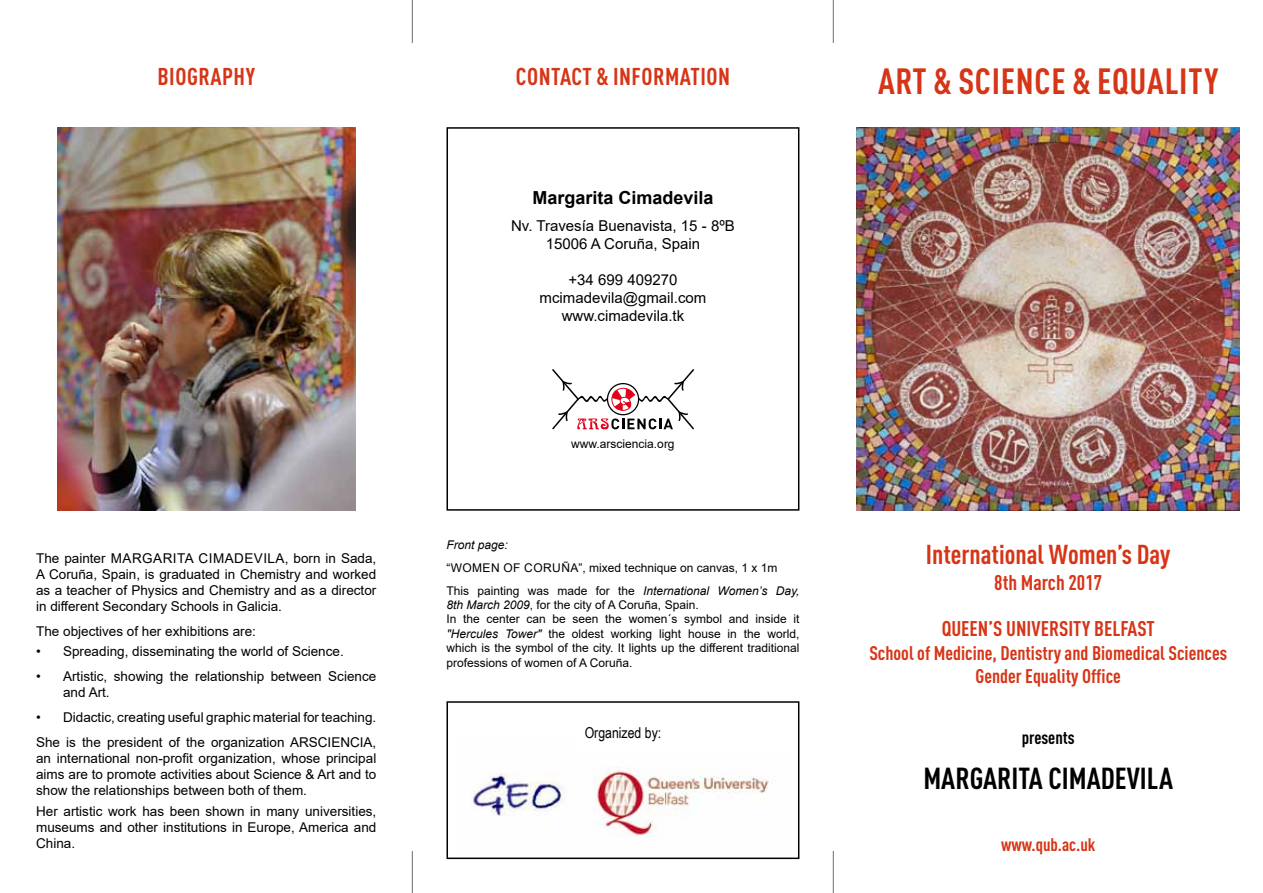
<style>
.page{position:relative;width:1263px;height:893px;background:#fff}
.page>*{position:absolute;margin:0;border:0;box-sizing:border-box;transform-origin:0 0}
.t1{font:700 condensed 36px "DIN Pro";letter-spacing:.02em;color:#d63517}
.t2{font:700 condensed 30px "DIN Pro";color:#000}
.t3{font:700 condensed 27px "DIN Pro";color:#d63517}
.t4{font:700 condensed 24px "DIN Pro";letter-spacing:.02em;color:#d63517}
.t5{font:700 condensed 21px "DIN Pro";color:#d63517}
.t6{font:700 condensed 19.5px/23.4px "DIN Pro";color:#d63517;text-align:center}
.t7{font:700 18px "Arial";color:#000}
.t8{font:700 condensed 18px "DIN Pro";color:#d63517}
.t9{font:700 condensed 18px "DIN Pro";color:#000}
.t10{font:15px/18px "Arial";color:#000;text-align:center}
.t11{font:15px "Arial Narrow";color:#000}
.t12{font:13.5px/16.2px "Arial";color:#000;text-align:justify}
.t13{font:12px/14.4px "Arial";color:#000}
.t14{font:italic 12px "Arial";color:#000}
.s1{font-style:italic}
</style>
<div class="page">
<hr style="left:833px;top:0;width:1px;height:893px;background:#6c6d6f">
<hr style="left:412px;top:0;width:1px;height:893px;background:#6c6d6f">
<div style="left:0;top:43px;width:1263px;height:807px;background:#fff"></div>
<div style="left:446px;top:127px;width:353px;height:384px;border:2px solid #000"></div>
<svg style="left:552px;top:369px;width:143px;height:61px"></svg>
<img style="left:57px;top:128px;width:298px;height:382px">
<img style="left:473px;top:772px;width:94px;height:44px">
<img style="left:594px;top:767px;width:175px;height:70px">
<img style="left:857px;top:128px;width:382px;height:382px">
<div style="left:446px;top:701px;width:353px;height:158px;border:2px solid #000"></div>
<h3 class="t4" style="left:157px;top:58px;width:99px">Biography</h3>
<h3 class="t4" style="left:516px;top:58px;width:216px">Contact &amp; Information</h3>
<h3 class="t7" style="left:532px;top:185px;width:183px">Margarita Cimadevila</h3>
<p class="t10" style="left:511px;top:217px;width:225px">Nv. Travesía Buenavista, 15 - 8ºB<br>15006 A Coruña, Spain</p>
<p class="t10" style="left:539px;top:271px;width:168px">+34 699 409270 mcimadevila@gmail.com www.cimadevila.tk</p>
<p class="t12" style="left:36px;top:550px;width:342px">The painter Margarita Cimadevila, born in Sada, A Coruña, Spain, is graduated in Chemistry and worked as a teacher of Physics and Chemistry and as a director in different Secondary Schools in Galicia.</p>
<p class="t12" style="left:36px;top:623px;width:221px">The objectives of her exhibitions are:</p>
<p class="t12" style="left:36px;top:643px;width:309px">• Spreading, disseminating the world of Science.</p>
<p class="t12" style="left:63px;top:668px;width:315px;text-indent:-27px">• Artistic, showing the relationship between Science and Art.</p>
<p class="t12" style="left:36px;top:705px;width:342px;line-height:24.8px">• Didactic, creating useful graphic material for teaching.<br>She is the president of the organization ARSCIENCIA,</p>
<p class="t12" style="left:36px;top:750px;width:342px">an international non-profit organization, whose principal aims are to promote activities about Science &amp; Art and to show the relationships between both of them.</p>
<p class="t12" style="left:36px;top:803px;width:342px">Her artistic work has been shown in many universities, museums and other institutions in Europe, America and China.</p>
<p class="t13" style="left:571px;top:436px;width:105px">www.arsciencia.org</p>
<p class="t14" style="left:446px;top:537px;width:63px">Front page:</p>
<p class="t13" style="left:446px;top:556px;width:354px;line-height:23px">“Wom en of Coruña”, mixed technique on canvas, 1 x 1m<br>This painting was made for the <span class="s1">International Women’s Day,</span></p>
<p class="t13" style="left:446px;top:597px;width:354px"><span class="s1">8th March 2009</span>, for the city of A Coruña, Spain.<br>In the center can be seen the women´s symbol and inside it <span class="s1">"Hercules Tower"</span> the oldest working light house in the world, which is the symbol of the city. It lights up the different traditional professions of women of A Coruña.</p>
<p class="t11" style="left:585px;top:722px;width:78px">Organized by:</p>
<h1 class="t1" style="left:878px;top:54px;width:326px">ART &amp; SCIENCE &amp; EQUALITY</h1>
<h3 class="t3" style="left:926px;top:534px;width:246px">International Women’s Day</h3>
<h3 class="t5" style="left:994px;top:566px;width:109px">8th March 2017</h3>
<h3 class="t5" style="left:942px;top:613px;width:214px">QUEEN’S UNIVERSITY BELFAST</h3>
<h3 class="t6" style="left:869px;top:639px;width:359px">School of Medicine, Dentistry and Biomedical Sciences<br>Gender Equality Office</h3>
<h3 class="t9" style="left:1022px;top:724px;width:54px">presents</h3>
<h2 class="t2" style="left:923px;top:755px;width:16px">MARGAR</h2>
<h2 class="t2" style="left:1011px;top:755px;width:163px">ITA CIMADEVILA</h2>
<h3 class="t8" style="left:1001px;top:830px;width:96px">www.qub.ac.uk</h3>
</div>
